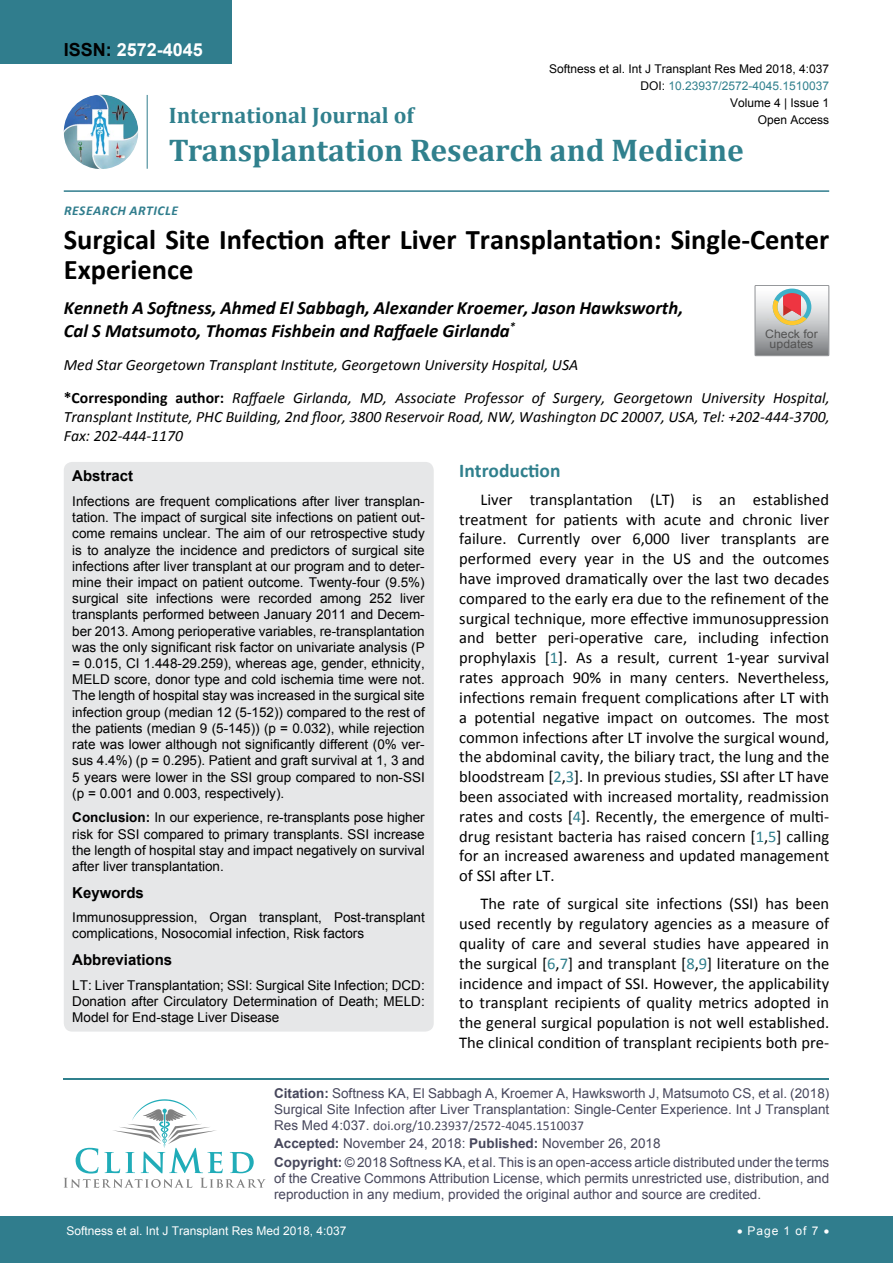
<style>
.page{position:relative;width:893px;height:1263px;background:#fff}
.page>*{position:absolute;margin:0;border:0;box-sizing:border-box;transform-origin:0 0}
.t1{font:700 31.5px "Cambria";color:#30808d}
.t2{font:700 28.5px/30px "Calibri";color:#000}
.t3{font:700 22.5px "Cambria";color:#30808d}
.t4{font:700 19.5px "Calibri";color:#30808d}
.t5{font:italic 700 18.75px/22.5px "Calibri";color:#000}
.t6{font:700 18px "Arial";color:#fff}
.t7{font:16.5px/19.8px "Calibri";color:#000;text-align:justify}
.t8{font:italic 15.75px/18.9px "Calibri";color:#000;text-align:justify}
.t9{font:700 15px "Arial";color:#000}
.t10{font:13.5px/16.2px "Arial";color:#000;text-align:justify}
.t11{font:13.5px/16.2px "Arial";color:#47475c}
.t12{font:13.5px "Calibri";color:#47475c}
.t13{font:italic 700 13.5px "Calibri";letter-spacing:.04em;color:#307d8d}
.t14{font:12px "Arial";color:#000}
.t15{font:12px "Arial";color:#fff}
.t16{font:12px "Arial";color:#30808d}
.t17{font:11.7px/10.1px "Arial";color:#535353;text-align:center;scale:1.06 1}
.s1{color:#000}
.s2{font-weight:700;font-style:normal}
.s3{font-weight:700}
.s4{color:#30808d}
.s5{font-family:"Arial"}
</style>
<div class="page">
<img style="left:64px;top:95px;width:74px;height:74px;border-radius:37px">
<hr style="left:147px;top:95px;width:1px;height:74px;background:#307d8d">
<hr style="left:64px;top:190px;width:765px;height:2px;background:#307d8d">
<hr style="left:64px;top:1078px;width:765px;height:1px;background:#30808d">
<svg style="left:64px;top:1099px;width:202px;height:89px"></svg>
<div style="left:0;top:1217px;width:893px;height:46px;background:#307d8d"></div>
<div style="left:0;top:0;width:231px;height:64px;background:#307d8d"></div>
<div style="left:64px;top:462px;width:370px;height:569px;background:#e6e7e8;border-radius:9px"></div>
<svg style="left:755px;top:285px;width:74px;height:71px;background:#bdb6b3"></svg>
<h3 class="t6" style="left:64px;top:38px;width:141px"><span class="s1">ISSN:</span> 2572-4045</h3>
<p class="t14" style="left:549px;top:60px;width:282px">Softness et al. Int J Transplant Res Med 2018, 4:037</p>
<p class="t16" style="left:640px;top:78px;width:190px"><span class="s1">DOI:</span> 10.23937/2572-4045.1510037</p>
<p class="t14" style="left:758px;top:112px;width:73px">Open Access</p>
<p class="t14" style="left:730px;top:95px;width:101px">Volume 4 | Issue 1</p>
<h3 class="t3" style="left:169px;top:100px;width:247px">International Journal of</h3>
<h1 class="t1" style="left:169px;top:128px;width:577px">Transplantation Research and Medicine</h1>
<p class="t13" style="left:64px;top:202px;width:17px">Research</p>
<p class="t13" style="left:129px;top:202px;width:50px">Article</p>
<h2 class="t2" style="left:64px;top:224px;width:767px">Surgical Site Infection after Liver Transplantation: Single-Center<br>Experience</h2>
<h3 class="t5" style="left:64px;top:297px;width:621px">Kenneth A Softness, Ahmed El Sabbagh, Alexander Kroemer, Jason Hawksworth,<br>Cal S Matsumoto, Thomas Fishbein and Raffaele Girlanda<sup>*</sup></h3>
<p class="t8" style="left:64px;top:354px;width:516px">Med Star Georgetown Transplant Institute, Georgetown University Hospital, USA</p>
<p class="t17" style="left:765px;top:329px;width:51px">Check for updates</p>
<p class="t8" style="left:64px;top:388px;width:767px"><span class="s2">*Corresponding author:</span> Raffaele Girlanda, MD, Associate Professor of Surgery, Georgetown University Hospital, Transplant Institute, PHC Building, 2nd floor, 3800 Reservoir Road, NW, Washington DC 20007, USA, Tel: +202-444-3700, Fax: 202-444-1170</p>
<p class="t9" style="left:72px;top:466px;width:62px">Abstract</p>
<p class="t10" style="left:72px;top:493px;width:354px">Infections are frequent complications after liver transplan&shy;tation. The impact of surgical site infections on patient out&shy;come remains unclear. The aim of our retrospective study is to analyze the incidence and predictors of surgical site infections after liver transplant at our program and to deter&shy;mine their impact on patient outcome. Twenty-four (9.5%) surgical site infections were recorded among 252 liver transplants performed between January 2011 and Decem&shy;ber 2013. Among perioperative variables, re-transplantation was the only significant risk factor on univariate analysis (P = 0.015, CI 1.448-29.259), whereas age, gender, ethnicity, MELD score, donor type and cold ischemia time were not.<br>The length of hospital stay was increased in the surgical site infection group (median 12 (5-152)) compared to the rest of the patients (median 9 (5-145)) (p = 0.032), while rejection rate was lower although not significantly different (0% ver&shy;sus 4.4%) (p = 0.295). Patient and graft survival at 1, 3 and 5 years were lower in the SSI group compared to non-SSI (p = 0.001 and 0.003, respectively).</p>
<p class="t10" style="left:72px;top:810px;width:354px"><span class="s3">Conclusion:</span> In our experience, re-transplants pose higher risk for SSI compared to primary transplants. SSI increase the length of hospital stay and impact negatively on survival after liver transplantation.</p>
<p class="t9" style="left:72px;top:882px;width:73px">Keywords</p>
<p class="t10" style="left:72px;top:909px;width:354px">Immunosuppression, Organ transplant, Post-transplant complications, Nosocomial infection, Risk factors</p>
<p class="t9" style="left:72px;top:950px;width:102px">Abbreviations</p>
<p class="t10" style="left:72px;top:977px;width:354px">LT: Liver Transplantation; SSI: Surgical Site Infection; DCD:<br>Donation after Circulatory Determination of Death; MELD:<br>Model for End-stage Liver Disease</p>
<h3 class="t4" style="left:459px;top:458px;width:103px">Introduction</h3>
<p class="t7" style="left:459px;top:489px;width:371px;text-indent:21px">Liver transplantation (LT) is an established treatment for patients with acute and chronic liver failure. Currently over 6,000 liver transplants are performed every year in the US and the outcomes have improved dramatically over the last two decades compared to the early era due to the refinement of the surgical technique, more effective immunosuppression and better peri-operative care, including infection prophylaxis [<span class="s4">1</span>]. As a result, current 1-year survival rates approach 90% in many centers. Nevertheless, infections remain frequent complications after LT with a potential negative impact on outcomes. The most common infections after LT involve the surgical wound, the abdominal cavity, the biliary tract, the lung and the bloodstream [<span class="s4">2</span>,<span class="s4">3</span>]. In previous studies, SSI after LT have been associated with increased mortality, readmission rates and costs [<span class="s4">4</span>]. Recently, the emergence of multi&shy;drug resistant bacteria has raised concern [<span class="s4">1</span>,<span class="s4">5</span>] calling for an increased awareness and updated management of SSI after LT.</p>
<p class="t7" style="left:459px;top:894px;width:371px;text-indent:21px">The rate of surgical site infections (SSI) has been used recently by regulatory agencies as a measure of quality of care and several studies have appeared in the surgical [<span class="s4">6</span>,<span class="s4">7</span>] and transplant [<span class="s4">8</span>,<span class="s4">9</span>] literature on the incidence and impact of SSI. However, the applicability to transplant recipients of quality metrics adopted in the general surgical population is not well established.<br>The clinical condition of transplant recipients both pre-</p>
<p class="t11" style="left:274px;top:1085px;width:557px"><span class="s3">Citation:</span> Softness KA, El Sabbagh A, Kroemer A, Hawksworth J, Matsumoto CS, et al. (2018)<br>Surgical Site Infection after Liver Transplantation: Single-Center Experience. Int J Transplant</p>
<p class="t12" style="left:274px;top:1117px;width:311px"><span class="s5">Res Med 4:037.</span> doi.org/10.23937/2572-4045.1510037</p>
<p class="t11" style="left:274px;top:1135px;width:557px;line-height:18.3px"><span class="s3">Accepted:</span> November 24, 2018: <span class="s3">Published:</span> November 26, 2018<br><span class="s3">Copyright:</span> © 2018 Softness KA, et al. This is an open-access article distributed under the terms</p>
<p class="t11" style="left:274px;top:1170px;width:557px">of the Creative Commons Attribution License, which permits unrestricted use, distribution, and reproduction in any medium, provided the original author and source are credited.</p>
<p class="t15" style="left:66px;top:1223px;width:282px">Softness et al. Int J Transplant Res Med 2018, 4:037</p>
<p class="t15" style="left:737px;top:1223px;width:94px">• Page 1 of 7 •</p>
</div>
